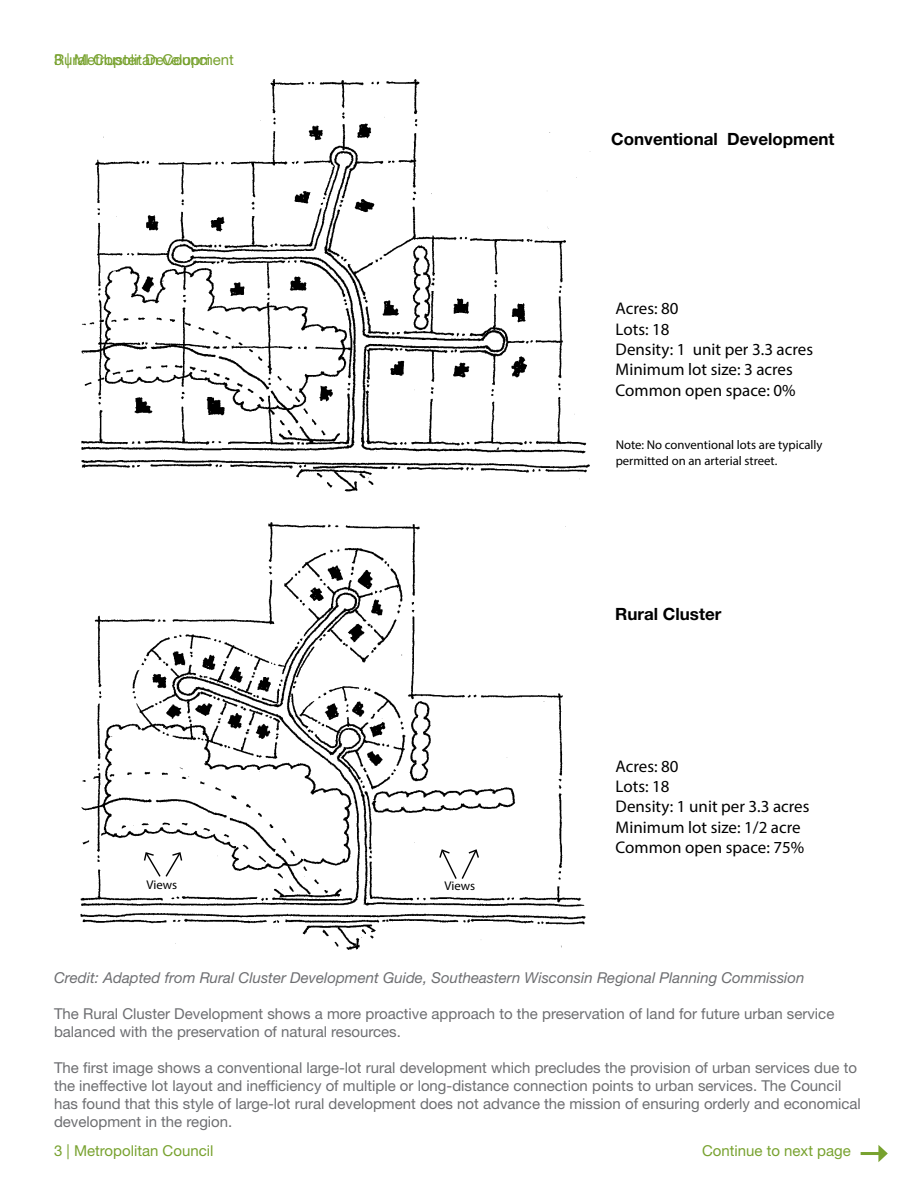
<style>
.page{position:relative;width:918px;height:1188px;background:#fff}
.page>*{position:absolute;margin:0;border:0;box-sizing:border-box;transform-origin:0 0}
.t1{font:16.95px/20.2px "Myriad Pro";color:#000}
.t2{font:700 16.95px "Helvetica Neue LT Std";color:#000}
.Body{font:15px/18px "Helvetica Neue LT Std";color:#6d6e71}
.Body-2{font:italic 15px "Helvetica Neue LT Std";color:#6d6e71}
.Subheader{font:15px "Helvetica Neue LT Std";color:#78a22f}
.Body-3{font:15px "Helvetica Neue LT Std";color:#78a22f}
.t3{font:12.75px/15.1px "Myriad Pro";color:#000}
</style>
<div class="page">
<hr style="left:861px;top:1152px;width:20px;height:3px;background:#78a22f">
<svg style="left:878px;top:1145px;width:10px;height:17px"></svg>
<img style="left:80px;top:79px;width:511px;height:871px">
<svg style="left:439px;top:849px;width:40px;height:32px"></svg>
<svg style="left:144px;top:851px;width:38px;height:27px"></svg>
<p class="Body-3" style="left:54px;top:50px;width:158px">3 | Metropolitan Counci</p>
<h3 class="Subheader" style="left:54px;top:50px;width:182px">Rural Cluster Development</h3>
<p class="t3" style="left:147px;top:877px;width:32px">Views</p>
<p class="t3" style="left:445px;top:878px;width:32px">Views</p>
<p class="t2" style="left:611px;top:128px;width:225px">Conventional Development</p>
<p class="t1" style="left:616px;top:298px;width:199px">Acres: 80<br>Lots: 18<br>Density: 1 unit per 3.3 acres<br>Minimum lot size: 3 acres<br>Common open space: 0%</p>
<p class="t3" style="left:616px;top:437px;width:208px">Note: No conventional lots are typically permitted on an arterial street.</p>
<p class="t2" style="left:615px;top:604px;width:108px">Rural Cluster</p>
<p class="t1" style="left:616px;top:756px;width:195px">Acres: 80<br>Lots: 18<br>Density: 1 unit per 3.3 acres<br>Minimum lot size: 1/2 acre<br>Common open space: 75%</p>
<p class="Body-2" style="left:54px;top:968px;width:752px">Credit: Adapted from Rural Cluster Development Guide, Southeastern Wisconsin Regional Planning Commission</p>
<p class="Body" style="left:54px;top:1004px;width:782px">The Rural Cluster Development shows a more proactive approach to the preservation of land for future urban service balanced with the preservation of natural resources.</p>
<p class="Body" style="left:54px;top:1058px;width:808px">The first image shows a conventional large-lot rural development which precludes the provision of urban services due to the ineffective lot layout and inefficiency of multiple or long-distance connection points to urban services. The Council has found that this style of large-lot rural development does not advance the mission of ensuring orderly and economical development in the region.</p>
<p class="Subheader" style="left:54px;top:1141px;width:161px">3 | Metropolitan Council</p>
<h3 class="Subheader" style="left:702px;top:1142px;width:150px">Continue to next page</h3>
</div>
